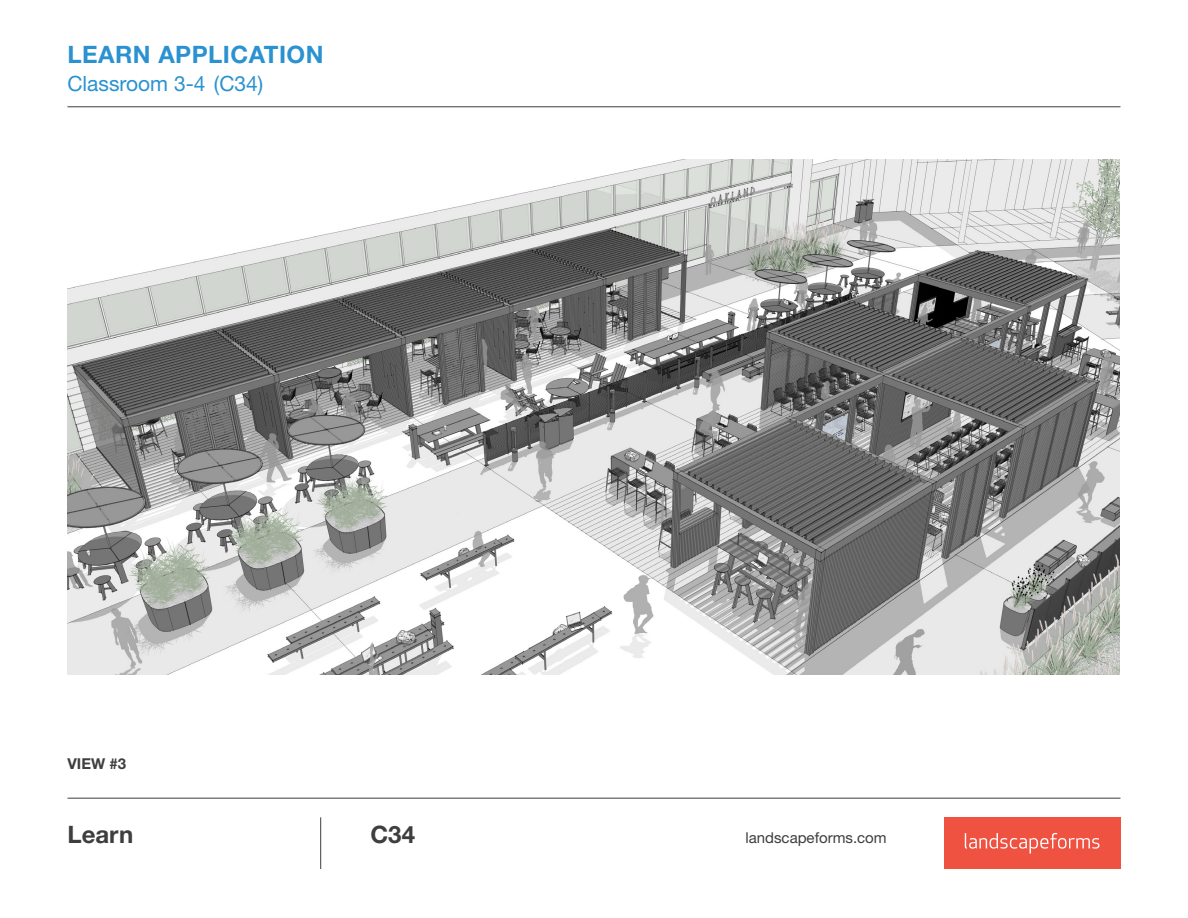
<style>
.page{position:relative;width:1188px;height:918px;background:#fff}
.page>*{position:absolute;margin:0;border:0;box-sizing:border-box;transform-origin:0 0}
.t1{font:700 24px "Helvetica Neue LT Pro";letter-spacing:.02em;color:#2a92d0}
.t2{font:700 24px "Helvetica Neue LT Pro";color:#3e3e3f}
.t3{font:21px "Helvetica Neue LT Pro";color:#2a92d0}
.t4{font:15px "Helvetica Neue LT Pro";color:#3e3e3f}
.t5{font:700 15px "Helvetica Neue LT Pro";color:#3e3e3f}
</style>
<div class="page">
<hr style="left:67px;top:106px;width:1054px;height:1px;background:#3e3e3f">
<hr style="left:67px;top:798px;width:1054px;height:1px;background:#3e3e3f">
<hr style="left:320px;top:817px;width:1px;height:52px;background:#3e3e3f">
<div style="left:944px;top:817px;width:177px;height:52px;background:#f05242"></div>
<svg style="left:965px;top:833px;width:134px;height:21px"></svg>
<img style="left:67px;top:160px;width:1053px;height:515px">
<p class="t1" style="left:67px;top:40px;width:258px">LEARN APPLICATION</p>
<p class="t3" style="left:67px;top:70px;width:197px">Classroom 3-4 (C34)</p>
<p class="t5" style="left:67px;top:754px;width:60px">VIEW #3</p>
<p class="t2" style="left:67px;top:819px;width:67px">Learn</p>
<p class="t2" style="left:371px;top:819px;width:46px">C34</p>
<p class="t4" style="left:746px;top:828px;width:143px">landscapeforms.com</p>
</div>
